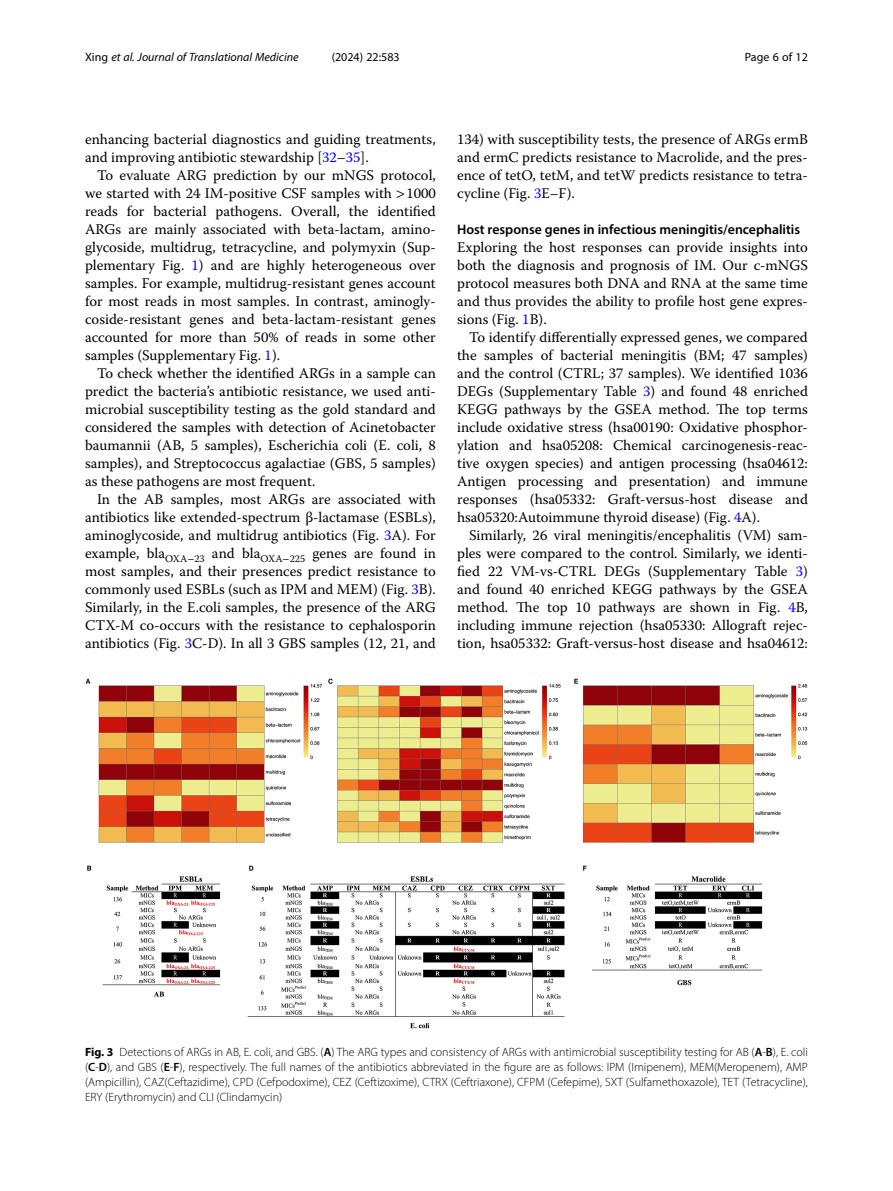
<style>
.page{position:relative;width:893px;height:1191px;background:#fff}
.page>*{position:absolute;margin:0;border:0;box-sizing:border-box;transform-origin:0 0}
.Body_Text_Indent{font:14.7px/18px "Warnock Pro";color:#000;text-align:justify}
.Body_Text{font:14.7px/18px "Warnock Pro";color:#000}
.Head_2{font:600 13.8px "Myriad Pro";color:#000}
.Figure_Caption{font:300 12px/15px "Myriad Pro";color:#000;text-align:justify}
.t1{font:italic 12px "Myriad Pro";color:#000}
.t2{font:12px "Myriad Pro";color:#000}
.s1{font-style:normal}
.s2{color:#00f}
.s3{font-weight:700}
.s4{font-weight:600}
</style>
<div class="page">
<img style="left:85px;top:679px;width:723px;height:350px">
<p class="t1" style="left:85px;top:50px;width:215px"><span class="s1">Xing</span> et al. Journal of Translational Medicine</p>
<p class="t2" style="left:332px;top:50px;width:70px">(2024) 22:583</p>
<p class="t2" style="left:745px;top:50px;width:65px">Page 6 of 12</p>
<p class="Body_Text" style="left:85px;top:130px;width:352px">enhancing bacterial diagnostics and guiding treatments, and improving antibiotic stewardship [<span class="s2">32</span>–<span class="s2">35</span>].</p>
<p class="Body_Text_Indent" style="left:85px;top:166px;width:352px;text-indent:12px">To evaluate ARG prediction by our mNGS protocol, we started with 24 IM-positive CSF samples with 1000 reads for bacterial pathogens. Overall, the identified ARGs are mainly associated with beta-lactam, amino&shy;glycoside, multidrug, tetracycline, and polymyxin (Sup&shy;plementary Fig. <span class="s2">1</span>) and are highly heterogeneous over samples. For example, multidrug-resistant genes account for most reads in most samples. In contrast, aminogly&shy;coside-resistant genes and beta-lactam-resistant genes accounted for more than 50% of reads in some other samples (Supplementary Fig. <span class="s2">1</span>).</p>
<p class="Body_Text_Indent" style="left:85px;top:364px;width:352px;text-indent:12px">To check whether the identified ARGs in a sample can predict the bacteria’s antibiotic resistance, we used anti&shy;microbial susceptibility testing as the gold standard and considered the samples with detection of Acinetobacter baumannii (AB, 5 samples), Escherichia coli (E. coli, 8 samples), and Streptococcus agalactiae (GBS, 5 samples) as these pathogens are most frequent.</p>
<p class="Body_Text_Indent" style="left:85px;top:490px;width:352px;text-indent:12px">In the AB samples, most ARGs are associated with antibiotics like extended-spectrum β-lactamase (ESBLs), aminoglycoside, and multidrug antibiotics (Fig. <span class="s2">3</span>A). For example, bla<sub>OXA</sub><sub>−</sub><sub>23</sub> and bla<sub>OXA</sub><sub>−</sub><sub>225</sub> genes are found in most samples, and their presences predict resistance to commonly used ESBLs (such as IPM and MEM) (Fig. <span class="s2">3</span>B).<br>Similarly, in the E.coli samples, the presence of the ARG CTX-M co-occurs with the resistance to cephalosporin antibiotics (Fig. <span class="s2">3</span>C-D). In all 3 GBS samples (12, 21, and</p>
<p class="Body_Text_Indent" style="left:457px;top:130px;width:352px">134) with susceptibility tests, the presence of ARGs ermB and ermC predicts resistance to Macrolide, and the pres&shy;ence of tetO, tetM, and tetW predicts resistance to tetra&shy;cycline (Fig. <span class="s2">3</span>E–F).</p>
<p class="Head_2" style="left:457px;top:221px;width:345px">Host response genes in infectious meningitis/encephalitis</p>
<p class="Body_Text" style="left:457px;top:238px;width:352px;text-align:justify">Exploring the host responses can provide insights into both the diagnosis and prognosis of IM. Our c-mNGS protocol measures both DNA and RNA at the same time and thus provides the ability to profile host gene expres&shy;sions (Fig. <span class="s2">1</span>B).</p>
<p class="Body_Text_Indent" style="left:457px;top:328px;width:352px;text-indent:12px">To identify differentially expressed genes, we compared the samples of bacterial meningitis (BM; 47 samples) and the control (CTRL; 37 samples). We identified 1036<br>DEGs (Supplementary Table <span class="s2">3</span>) and found 48 enriched KEGG pathways by the GSEA method. The top terms include oxidative stress (hsa00190: Oxidative phosphor&shy;ylation and hsa05208: Chemical carcinogenesis-reac&shy;tive oxygen species) and antigen processing (hsa04612:<br>Antigen processing and presentation) and immune responses (hsa05332: Graft-versus-host disease and hsa05320:Autoimmune thyroid disease) (Fig. <span class="s2">4</span>A).</p>
<p class="Body_Text_Indent" style="left:457px;top:526px;width:352px;text-indent:12px">Similarly, 26 viral meningitis/encephalitis (VM) sam&shy;ples were compared to the control. Similarly, we identi&shy;fied 22 VM-vs-CTRL DEGs (Supplementary Table <span class="s2">3</span>) and found 40 enriched KEGG pathways by the GSEA method. The top 10 pathways are shown in Fig. <span class="s2">4</span>B, including immune rejection (hsa05330: Allograft rejec&shy;tion, hsa05332: Graft-versus-host disease and hsa04612:</p>
<p class="Figure_Caption" style="left:85px;top:1044px;width:724px"><span class="s3">Fig. 3</span> Detections of ARGs in AB, E. coli, and GBS. (<span class="s4">A</span>) The ARG types and consistency of ARGs with antimicrobial susceptibility testing for AB (<span class="s4">A</span>-<span class="s4">B</span>), E. coli (<span class="s4">C</span>-<span class="s4">D</span>), and GBS (<span class="s4">E</span>-<span class="s4">F</span>), respectively. The full names of the antibiotics abbreviated in the figure are as follows: IPM (Imipenem), MEM(Meropenem), AMP (Ampicillin), CAZ(Ceftazidime), CPD (Cefpodoxime), CEZ (Ceftizoxime), CTRX (Ceftriaxone), CFPM (Cefepime), SXT (Sulfamethoxazole), TET (Tetracycline), ERY (Erythromycin) and CLI (Clindamycin)</p>
</div>
